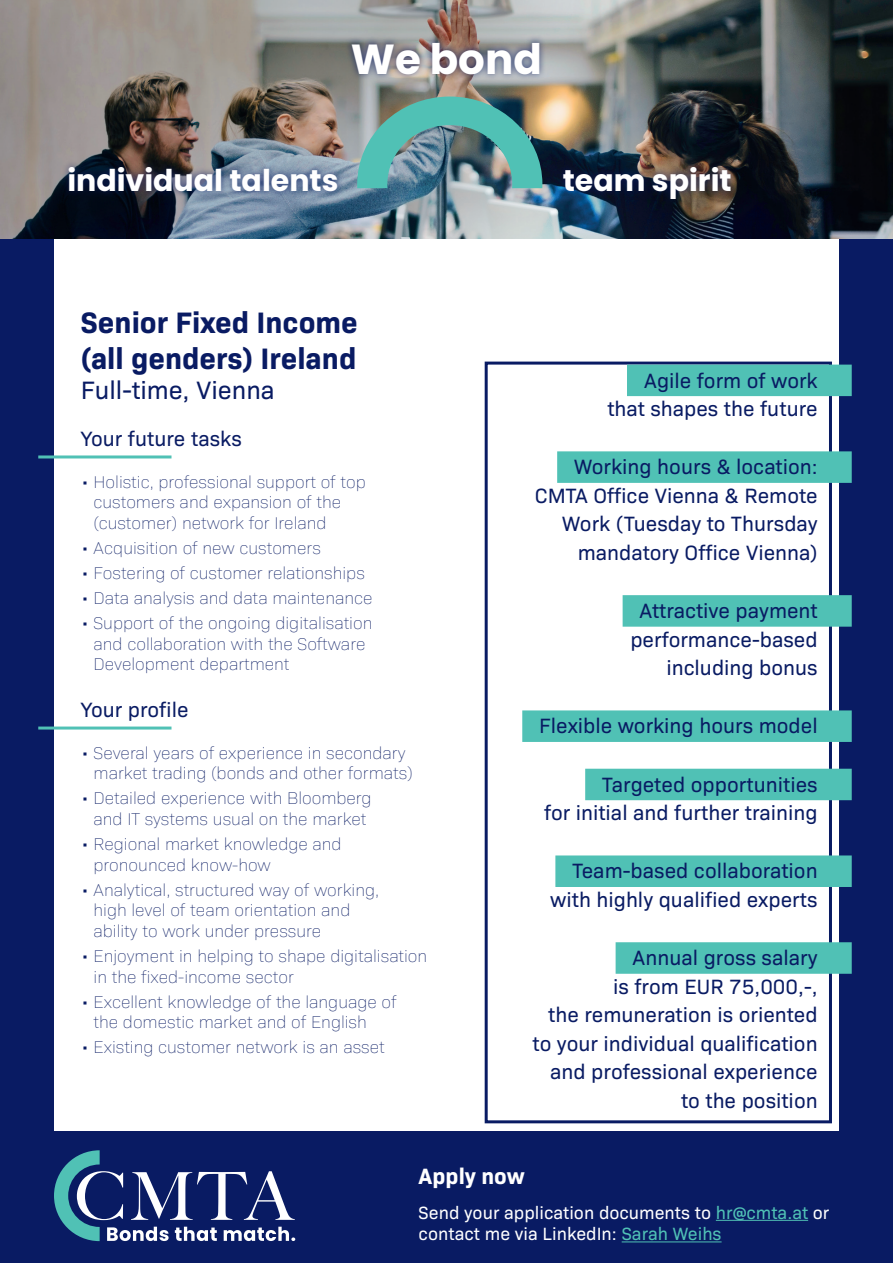
<style>
.page{position:relative;width:893px;height:1263px;background:#fff}
.page>*{position:absolute;margin:0;border:0;box-sizing:border-box;transform-origin:0 0}
.t1{font:700 42px "Poppins";color:#fff}
.t2{font:700 30px/36px "Bio Sans";color:#091b63}
.t3{font:700 30px "Poppins";color:#fff}
.t4{font:25.5px "Bio Sans";color:#091b63}
.t5{font:700 22.5px "Bio Sans";color:#fff}
.t6{font:21px/28.5px "Bio Sans";color:#091b63;text-align:right}
.t7{font:18px/21.6px "Bio Sans";color:#fff}
.t8{font:200 17.25px/20.7px "Bio Sans";color:#091b63}
.s1{color:#50c1b5}
</style>
<div class="page">
<img style="left:0;top:0;width:893px;height:239px">
<div style="left:0;top:239px;width:893px;height:1024px;background:#091b63"></div>
<div style="left:54px;top:239px;width:785px;height:892px;background:#fff"></div>
<svg style="left:54px;top:1150px;width:241px;height:91px"></svg>
<hr style="left:716px;top:1220px;width:92px;height:1px;background:#50c1b5">
<hr style="left:622px;top:1241px;width:100px;height:1px;background:#50c1b5">
<hr style="left:38px;top:455px;width:133px;height:3px;background:#50c1b5">
<hr style="left:38px;top:726px;width:133px;height:3px;background:#50c1b5">
<div style="left:485px;top:362px;width:347px;height:761px;border:3px solid #091b63"></div>
<div style="left:627px;top:365px;width:225px;height:31px;background:#50c1b5"></div>
<div style="left:557px;top:451px;width:295px;height:32px;background:#50c1b5"></div>
<div style="left:623px;top:595px;width:229px;height:32px;background:#50c1b5"></div>
<div style="left:522px;top:710px;width:330px;height:32px;background:#50c1b5"></div>
<div style="left:585px;top:769px;width:267px;height:31px;background:#50c1b5"></div>
<div style="left:555px;top:855px;width:297px;height:32px;background:#50c1b5"></div>
<div style="left:616px;top:942px;width:236px;height:32px;background:#50c1b5"></div>
<div style="left:345px;top:35px;width:202px;height:46px;background:#091b63;opacity:.75"></div>
<div style="left:61px;top:160px;width:283px;height:39px;background:#091b63;opacity:.75"></div>
<div style="left:556px;top:160px;width:182px;height:47px;background:#091b63;opacity:.75"></div>
<img style="left:357px;top:97px;width:185px;height:91px">
<h1 class="t1" style="left:351px;top:35px;width:193px">We bond</h1>
<h2 class="t3" style="left:67px;top:163px;width:273px">individual talents</h2>
<h2 class="t3" style="left:563px;top:163px;width:170px">team spirit</h2>
<h2 class="t2" style="left:81px;top:302px;width:279px">Senior Fixed Income (all genders) Ireland</h2>
<h3 class="t4" style="left:81px;top:371px;width:195px">Full-time, Vienna</h3>
<p class="t6" style="left:81px;top:423px;width:163px">Your future tasks</p>
<p class="t8" style="left:94px;top:470px;width:274px;text-indent:-13px">• Holistic, professional support of top customers and expansion of the (customer) network for Ireland</p>
<p class="t8" style="left:81px;top:537px;width:242px">• Acquisition of new customers</p>
<p class="t8" style="left:81px;top:561px;width:286px">• Fostering of customer relationships</p>
<p class="t8" style="left:81px;top:586px;width:293px">• Data analysis and data maintenance</p>
<p class="t8" style="left:94px;top:611px;width:280px;text-indent:-13px">• Support of the ongoing digitalisation and collaboration with the Software<br>Development department</p>
<p class="t6" style="left:81px;top:694px;width:109px">Your profile</p>
<p class="t8" style="left:94px;top:741px;width:321px;text-indent:-13px">• Several years of experience in secondary market trading (bonds and other formats)</p>
<p class="t8" style="left:81px;top:787px;width:292px;text-align:center">• Detailed experience with Bloomberg and IT systems usual on the market</p>
<p class="t8" style="left:94px;top:832px;width:250px;text-indent:-13px">• Regional market knowledge and pronounced know-how</p>
<p class="t8" style="left:94px;top:878px;width:287px;text-indent:-13px">• Analytical, structured way of working, high level of team orientation and ability to work under pressure</p>
<p class="t8" style="left:94px;top:944px;width:335px;text-indent:-13px">• Enjoyment in helping to shape digitalisation in the fixed-income sector</p>
<p class="t8" style="left:94px;top:990px;width:305px;text-indent:-13px">• Excellent knowledge of the language of the domestic market and of English</p>
<p class="t8" style="left:81px;top:1036px;width:305px">• Existing customer network is an asset</p>
<p class="t6" style="left:607px;top:364px;width:212px">Agile form of work that shapes the future</p>
<p class="t6" style="left:535px;top:451px;width:284px">Working hours &amp; location:<br>CMTA Office Vienna &amp; Remote<br>Work (Tuesday to Thursday mandatory Office Vienna)</p>
<p class="t6" style="left:630px;top:595px;width:189px">Attractive payment performance-based including bonus</p>
<p class="t6" style="left:539px;top:710px;width:280px">Flexible working hours model</p>
<p class="t6" style="left:544px;top:768px;width:275px">Targeted opportunities<br>for initial and further training</p>
<p class="t6" style="left:550px;top:855px;width:269px">Team-based collaboration with highly qualified experts</p>
<p class="t6" style="left:532px;top:942px;width:287px">Annual gross salary<br>is from EUR 75,000,-,<br>the remuneration is oriented to your individual qualification and professional experience to the position</p>
<h3 class="t5" style="left:419px;top:1159px;width:108px">Apply now</h3>
<p class="t7" style="left:419px;top:1200px;width:412px">Send your application documents to <span class="s1">hr@cmta.at</span> or contact me via LinkedIn: <span class="s1">Sarah Weihs</span></p>
</div>
